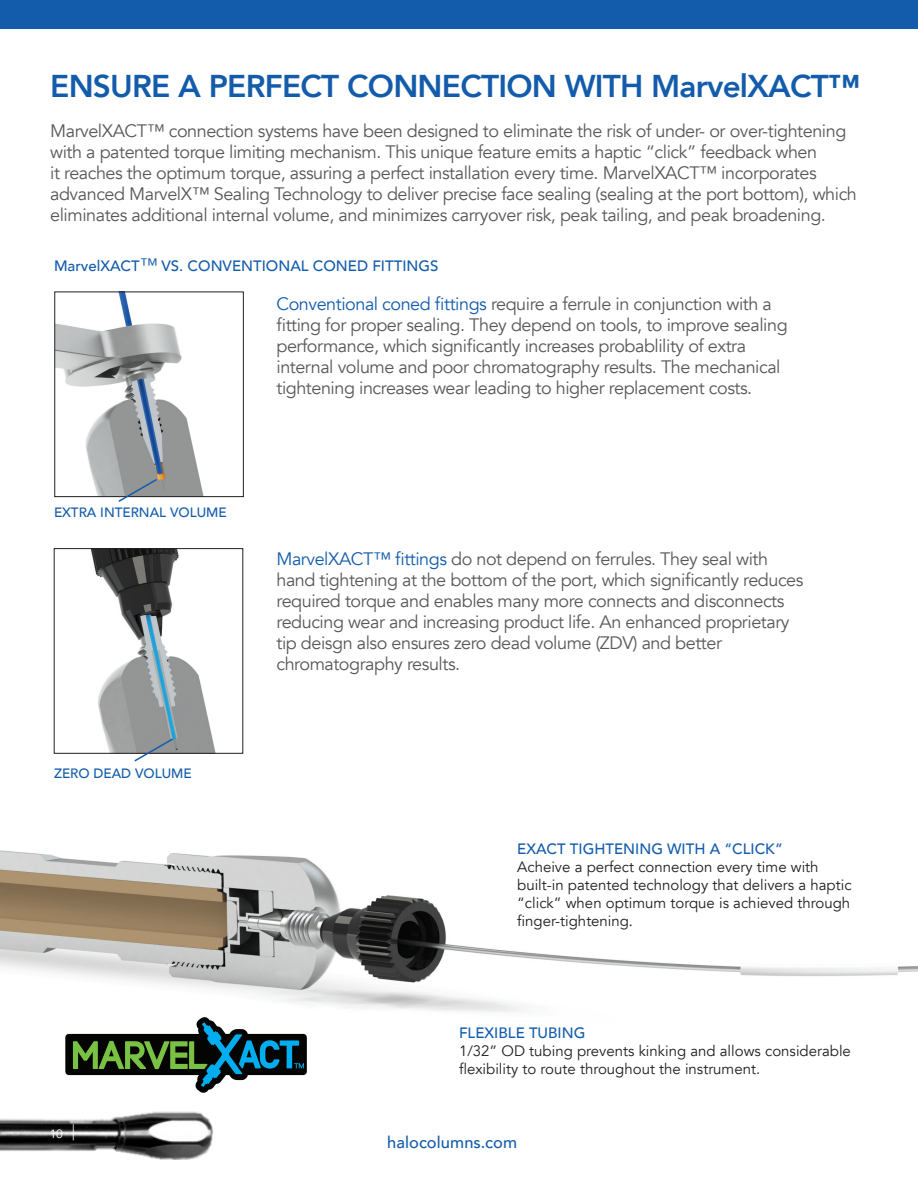
<style>
.page{position:relative;width:918px;height:1188px;background:#fff}
.page>*{position:absolute;margin:0;border:0;box-sizing:border-box;transform-origin:0 0}
.Page_Headline{font:800 31.5px "Avenir";letter-spacing:-.025em;color:#135cab}
.body-avenir{font:18px/21px "Avenir";letter-spacing:-.025em;color:#57585a}
.t1{font:500 16.5px "Avenir";letter-spacing:.005em;color:#135cab}
.t2{font:15px/18px "Avenir";color:#231f20}
.t3{font:500 15px "Avenir";color:#135cab}
.t4{font:500 13.5px "Avenir";color:#135cab}
.t5{font:12px "Avenir";color:#fff}
.s1{font-weight:400;font-size:18px}
.s2{font-size:21px}
.s3{color:#135cab}
.s4{font-family:"Minion Pro"}
</style>
<div class="page">
<img style="left:0;top:1111px;width:213px;height:48px">
<div style="left:0;top:0;width:918px;height:29px;background:#135cab"></div>
<img style="left:57px;top:294px;width:147px;height:201px">
<div style="left:55px;top:292px;width:189px;height:205px;border:1px solid #231f20"></div>
<img style="left:91px;top:550px;width:125px;height:202px">
<div style="left:54px;top:548px;width:189px;height:206px;border:1px solid #231f20"></div>
<img style="left:0;top:850px;width:918px;height:162px">
<svg style="left:65px;top:1017px;width:242px;height:76px"></svg>
<svg style="left:117px;top:477px;width:42px;height:25px"></svg>
<svg style="left:133px;top:737px;width:42px;height:25px"></svg>
<p class="Page_Headline" style="left:50px;top:61px;width:811px">ENSURE A PERFECT CONNECTION WITH MarvelXACT™</p>
<p class="body-avenir" style="left:50px;top:121px;width:808px">MarvelXACT™ connection systems have been designed to eliminate the risk of under- or over-tightening with a patented torque limiting mechanism. This unique feature emits a haptic “click” feedback when<br>it reaches the optimum torque, assuring a perfect installation every time. MarvelXACT™ incorporates advanced MarvelX™ Sealing Technology to deliver precise face sealing (sealing at the port bottom), which eliminates additional internal volume, and minimizes carryover risk, peak tailing, and peak broadening.</p>
<p class="t3" style="left:54px;top:253px;width:386px">MarvelXACT<span class="s1">™</span> VS. CONVENTIONAL CONED FITTINGS</p>
<p class="t4" style="left:54px;top:501px;width:174px">EXTRA INTERNAL VOLUME</p>
<p class="t4" style="left:54px;top:761px;width:139px">ZERO DEAD VOLUME</p>
<p class="t5" style="left:50px;top:1127px;width:27px">10 <span class="s2">|</span></p>
<p class="body-avenir" style="left:276px;top:293px;width:513px"><span class="s3">Conventional coned fittings</span> require a ferrule in conjunction with a fitting for proper sealing. They depend on tools, to improve sealing performance, which significantly increases probablility of extra internal volume and poor chromatography results. The mechanical tightening increases wear leading to higher replacement costs.</p>
<p class="body-avenir" style="left:276px;top:549px;width:528px"><span class="s3">MarvelXACT™ fittings</span> do not depend on ferrules. They seal with hand tightening at the bottom of the port, which significantly reduces required torque and enables many more connects and disconnects reducing wear and increasing product life. An enhanced proprietary tip deisgn also ensures zero dead volume (ZDV) and better chromatography results.</p>
<p class="t3" style="left:517px;top:836px;width:267px">EXACT TIGHTENING WITH A “CLICK”</p>
<p class="t2" style="left:517px;top:858px;width:336px">Acheive a perfect connection every time with built-in patented technology that delivers a haptic “click” when optimum torque is achieved through finger-tightening<span class="s4">.</span></p>
<p class="t3" style="left:459px;top:1020px;width:128px">FLEXIBLE TUBING</p>
<p class="t2" style="left:459px;top:1042px;width:393px">1/32” OD tubing prevents kinking and allows considerable flexibility to route throughout the instrument.</p>
<p class="t1" style="left:387px;top:1128px;width:131px">halocolumns.com</p>
</div>
